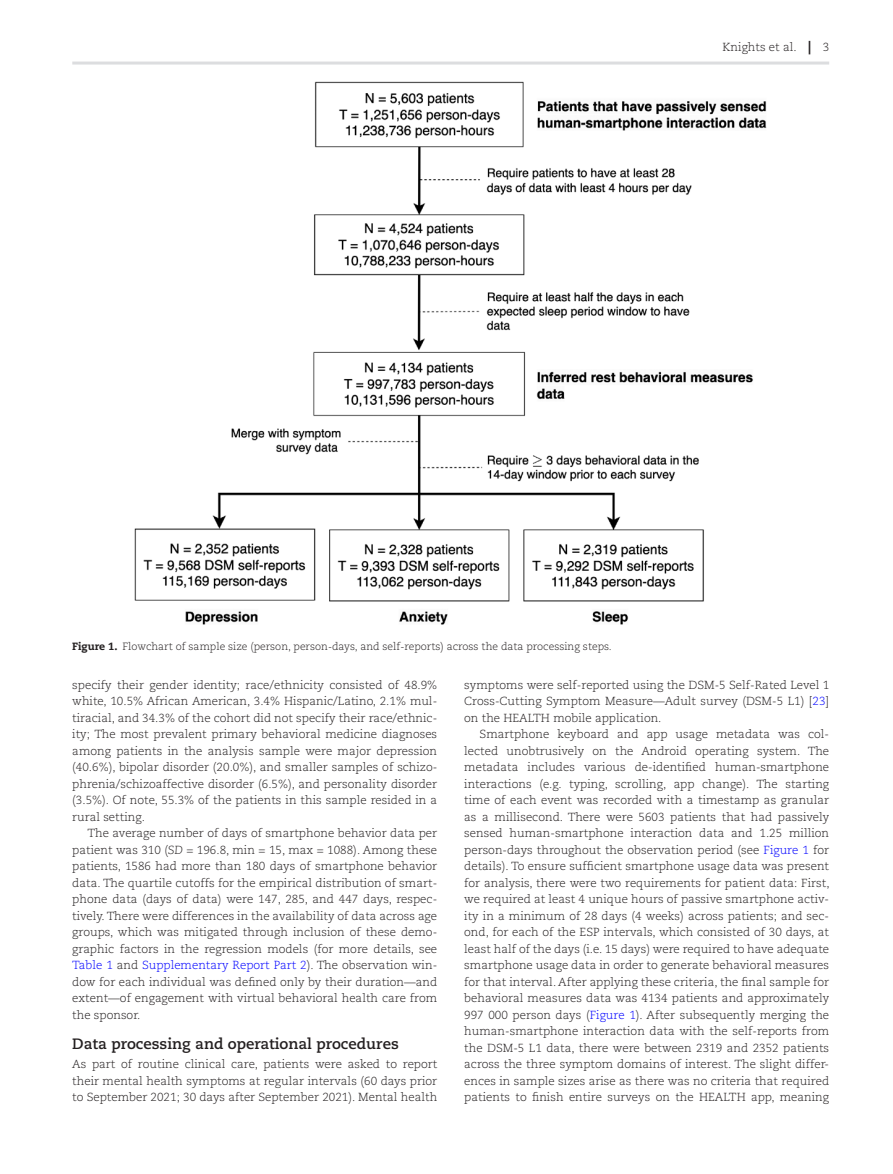
<style>
.page{position:relative;width:893px;height:1174px;background:#fff}
.page>*{position:absolute;margin:0;border:0;box-sizing:border-box;transform-origin:0 0}
.t1{font:700 15px "Caecilia LT Std";color:#231f20}
.t2{font:300 11.7px/16.5px "Caecilia LT Std";color:#231f20;text-align:justify}
.t3{font:300 10.5px "Caecilia LT Std";color:#231f20}
.s1{font-weight:800;font-size:13.5px}
.s2{font-weight:800}
.s3{font-style:italic}
.s4{color:#00f}
</style>
<div class="page">
<hr style="left:72px;top:62px;width:757px;height:3px;background:#dcdddf">
<img style="left:134px;top:81px;width:633px;height:544px">
<p class="t2" style="left:723px;top:39px;width:108px">Knights et al. <span class="s1">|</span> 3</p>
<p class="t3" style="left:72px;top:640px;width:541px"><span class="s2">Figure 1.</span> Flowchart of sample size (person, person-days, and self-reports) across the data processing steps.</p>
<p class="t2" style="left:72px;top:676px;width:366px">specify their gender identity; race/ethnicity consisted of 48.9% white, 10.5% African American, 3.4% Hispanic/Latino, 2.1% mul&shy;tiracial, and 34.3% of the cohort did not specify their race/ethnic&shy;ity; The most prevalent primary behavioral medicine diagnoses among patients in the analysis sample were major depression (40.6%), bipolar disorder (20.0%), and smaller samples of schizo&shy;phrenia/schizoaffective disorder (6.5%), and personality disorder (3.5%). Of note, 55.3% of the patients in this sample resided in a rural setting.</p>
<p class="t2" style="left:72px;top:825px;width:366px;text-indent:15px">The average number of days of smartphone behavior data per patient was 310 (<span class="s3">SD</span> = 196.8, min = 15, max = 1088). Among these patients, 1586 had more than 180 days of smartphone behavior data. The quartile cutoffs for the empirical distribution of smart&shy;phone data (days of data) were 147, 285, and 447 days, respec&shy;tively. There were differences in the availability of data across age groups, which was mitigated through inclusion of these demo&shy;graphic factors in the regression models (for more details, see <span class="s4">Table 1</span> and <span class="s4">Supplementary Report Part 2</span>). The observation win&shy;dow for each individual was defined only by their duration—and extent—of engagement with virtual behavioral health care from the sponsor.</p>
<p class="t1" style="left:72px;top:1034px;width:328px">Data processing and operational procedures</p>
<p class="t2" style="left:72px;top:1056px;width:366px">As part of routine clinical care, patients were asked to report their mental health symptoms at regular intervals (60 days prior to September 2021; 30 days after September 2021). Mental health</p>
<p class="t2" style="left:464px;top:676px;width:366px">symptoms were self-reported using the DSM-5 Self-Rated Level 1<br>Cross-Cutting Symptom Measure—Adult survey (DSM-5 L1) [<span class="s4">23</span>] on the HEALTH mobile application.</p>
<p class="t2" style="left:464px;top:726px;width:367px;text-indent:15px">Smartphone keyboard and app usage metadata was col&shy;lected unobtrusively on the Android operating system. The metadata includes various de-identified human-smartphone interactions (e.g. typing, scrolling, app change). The starting time of each event was recorded with a timestamp as granular as a millisecond. There were 5603 patients that had passively sensed human-smartphone interaction data and 1.25 million person-days throughout the observation period (see <span class="s4">Figure 1</span> for details). To ensure sufficient smartphone usage data was present for analysis, there were two requirements for patient data: First, we required at least 4 unique hours of passive smartphone activ&shy;ity in a minimum of 28 days (4 weeks) across patients; and sec&shy;ond, for each of the ESP intervals, which consisted of 30 days, at least half of the days (i.e. 15 days) were required to have adequate smartphone usage data in order to generate behavioral measures for that interval. After applying these criteria, the final sample for behavioral measures data was 4134 patients and approximately 997 000 person days (<span class="s4">Figure 1</span>). After subsequently merging the human-smartphone interaction data with the self-reports from the DSM-5 L1 data, there were between 2319 and 2352 patients across the three symptom domains of interest. The slight differ&shy;ences in sample sizes arise as there was no criteria that required patients to finish entire surveys on the HEALTH app, meaning</p>
</div>
